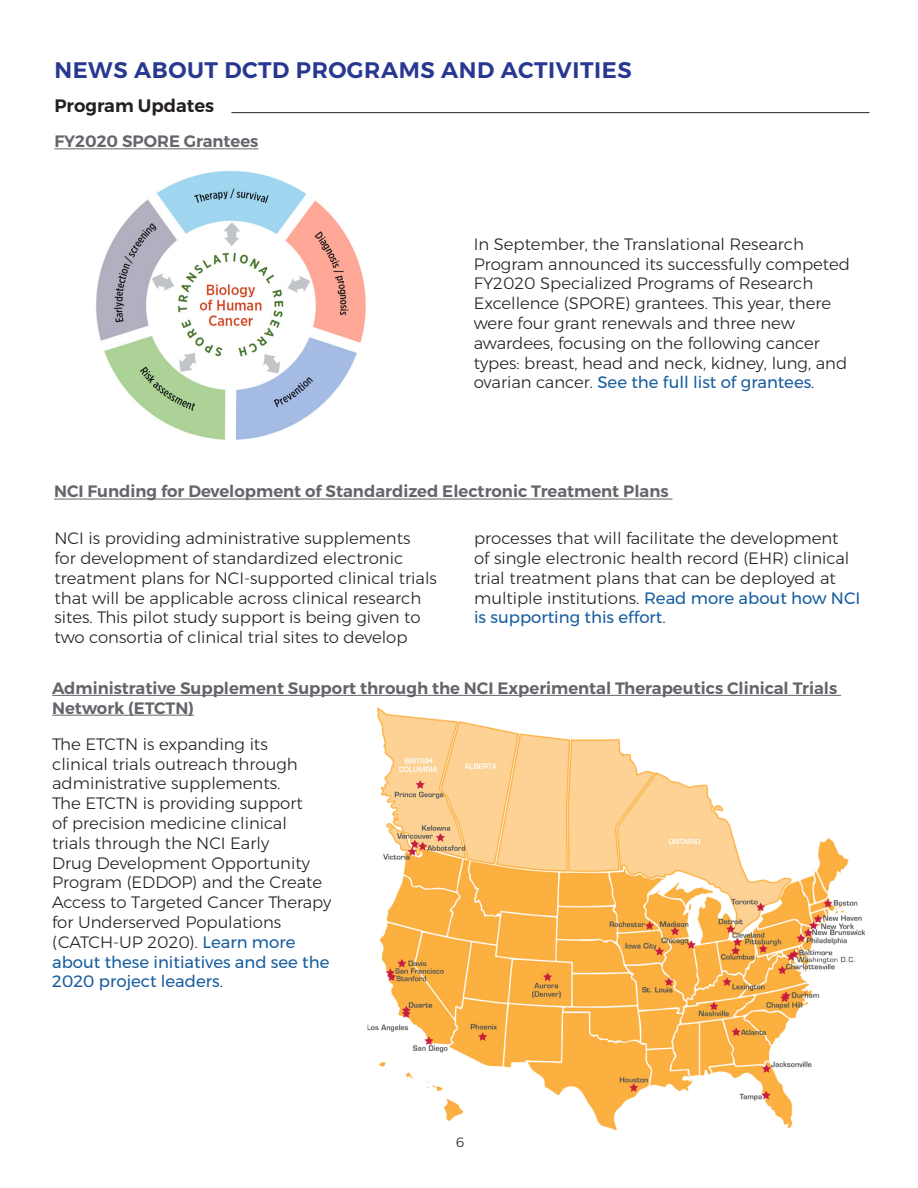
<style>
.page{position:relative;width:918px;height:1188px;background:#fff}
.page>*{position:absolute;margin:0;border:0;box-sizing:border-box;transform-origin:0 0}
.t1{font:600 22.5px "Montserrat";letter-spacing:.025em;color:#283890}
.t2{font:600 18px "Montserrat";color:#231f20}
.t3{font:300 16.5px/19.8px "Montserrat";color:#231f20}
.t4{font:600 16.5px/19.8px "Montserrat";color:#63656a}
.t5{font:300 13.5px "Montserrat";color:#231f20}
.s1{font-weight:400;color:#175d9e}
</style>
<div class="page">
<hr style="left:231px;top:112px;width:639px;height:1px;background:#231f20">
<hr style="left:54px;top:148px;width:205px;height:1px;background:#63656a">
<img style="left:96px;top:170px;width:270px;height:270px">
<hr style="left:54px;top:499px;width:619px;height:1px;background:#63656a">
<hr style="left:52px;top:695px;width:789px;height:1px;background:#63656a">
<hr style="left:52px;top:715px;width:142px;height:1px;background:#63656a">
<img style="left:367px;top:707px;width:499px;height:424px">
<p class="t1" style="left:54px;top:52px;width:579px">NEWS ABOUT DCTD PROGRAMS AND ACTIVITIES</p>
<p class="t2" style="left:54px;top:92px;width:161px">Program Updates</p>
<p class="t4" style="left:54px;top:131px;width:206px">FY2020 SPORE Grantees</p>
<p class="t3" style="left:474px;top:234px;width:378px">In September, the Translational Research Program announced its successfully competed FY2020 Specialized Programs of Research Excellence (SPORE) grantees. This year, there were four grant renewals and three new awardees, focusing on the following cancer types: breast, head and neck, kidney, lung, and ovarian cancer. <span class="s1">See the full list of grantees</span>.</p>
<p class="t4" style="left:54px;top:482px;width:616px">NCI Funding for Development of Standardized Electronic Treatment Plans</p>
<p class="t3" style="left:54px;top:528px;width:384px">NCI is providing administrative supplements<br>for development of standardized electronic treatment plans for NCI-supported clinical trials that will be applicable across clinical research sites. This pilot study support is being given to two consortia of clinical trial sites to develop</p>
<p class="t3" style="left:474px;top:528px;width:388px">processes that will facilitate the development<br>of single electronic health record (EHR) clinical trial treatment plans that can be deployed at multiple institutions. <span class="s1">Read more about how NCI is supporting this effort</span>.</p>
<p class="t4" style="left:52px;top:678px;width:787px">Administrative Supplement Support through the NCI Experimental Therapeutics Clinical Trials<br>Network (ETCTN)</p>
<p class="t3" style="left:52px;top:734px;width:281px">The ETCTN is expanding its<br>clinical trials outreach through administrative supplements.<br>The ETCTN is providing support<br>of precision medicine clinical<br>trials through the NCI Early<br>Drug Development Opportunity<br>Program (EDDOP) and the Create<br>Access to Targeted Cancer Therapy for Underserved Populations (CATCH-UP 2020). <span class="s1">Learn more about these initiatives and see the<br>2020 project leaders</span>.</p>
<p class="t5" style="left:456px;top:1132px;width:10px">6</p>
</div>
